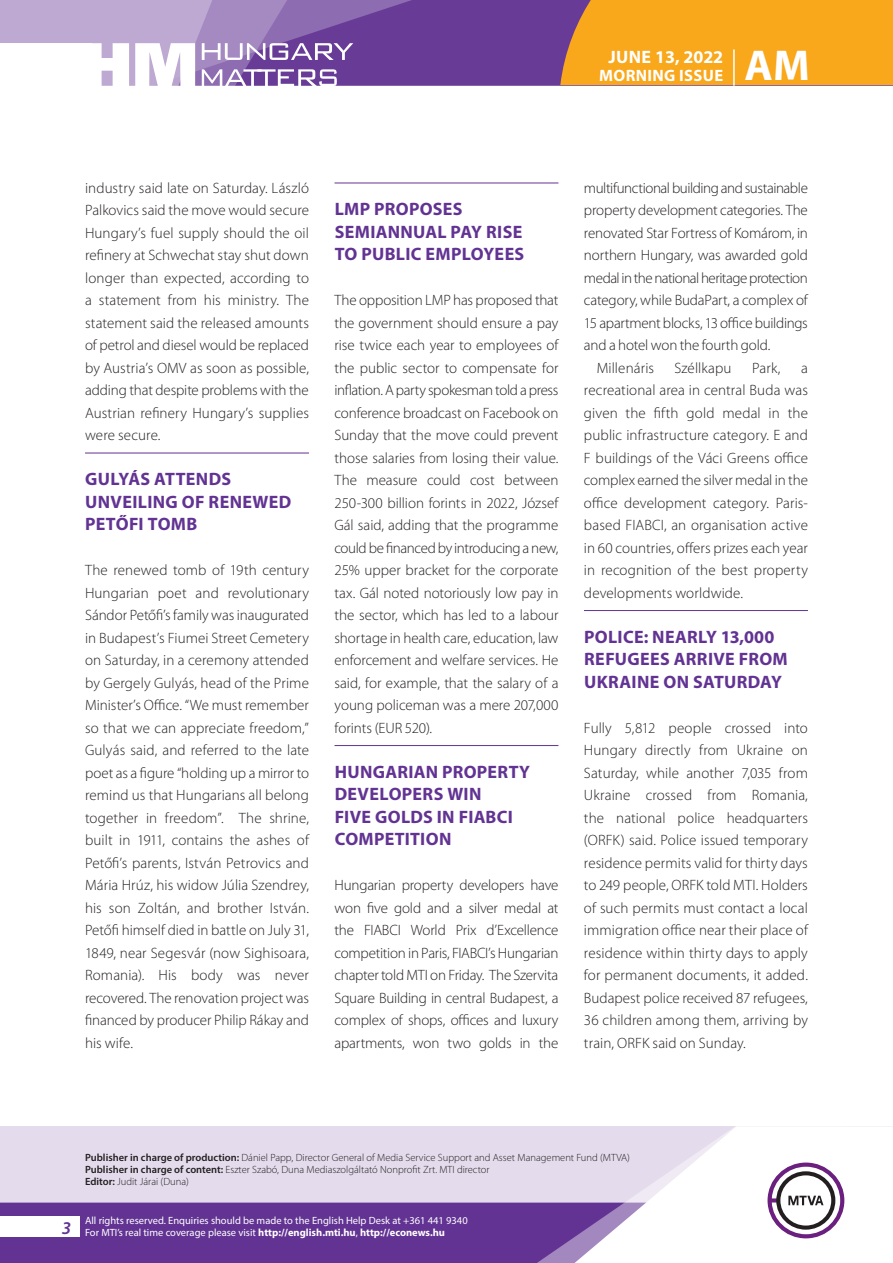
<style>
.page{position:relative;width:893px;height:1263px;background:#fff}
.page>*{position:absolute;margin:0;border:0;box-sizing:border-box;transform-origin:0 0}
.t1{font:700 43.35px "Myriad Pro";color:#fff}
._01_cimsor{font:700 18px/22.5px "Myriad Pro";letter-spacing:.015em;color:#623393}
.t2{font:700 18px "Myriad Pro";color:#fff}
.t3{font:700 16.5px "Myriad Pro";letter-spacing:.02em;color:#fff}
._03_kenyer_szöveg-1{font:300 15px/22.5px "Myriad Pro";letter-spacing:-.005em;color:#231f20;text-align:justify}
._03_kenyer_szöveg-2{font:300 15px/22.5px "Myriad Pro";letter-spacing:.01em;color:#231f20;text-align:justify}
.t4{font:300 10.5px "Myriad Pro";color:#231f20}
.t5{font:10.5px/12px "Myriad Pro";color:#fff}
.s1{font-weight:600}
.s2{font-weight:700}
</style>
<div class="page">
<div style="left:0;top:1126px;width:893px;height:137px;background:#e4dcec"></div>
<div style="left:0;top:1202px;width:506px;height:61px;background:#623393"></div>
<svg style="left:506px;top:1202px;width:69px;height:61px;background:#6b3e99"></svg>
<svg style="left:575px;top:1126px;width:318px;height:137px"></svg>
<div style="left:0;top:1216px;width:79px;height:20px;background:#fff"></div>
<div style="left:0;top:0;width:893px;height:85px;background:#683b97"></div>
<div style="left:560px;top:0;width:333px;height:85px;background:#f9a71b"></div>
<hr style="left:733px;top:49px;width:2px;height:37px;background:#fff">
<svg style="left:0;top:0;width:479px;height:86px"></svg>
<hr style="left:85px;top:453px;width:224px;height:1px;background:#623393">
<hr style="left:334px;top:183px;width:224px;height:1px;background:#623393">
<hr style="left:334px;top:745px;width:224px;height:1px;background:#623393">
<hr style="left:584px;top:610px;width:224px;height:1px;background:#623393">
<p class="t2" style="left:608px;top:45px;width:116px">JUNE 13, 2022</p>
<p class="t3" style="left:599px;top:65px;width:125px">MORNING ISSUE</p>
<h1 class="t1" style="left:745px;top:37px;width:67px">AM</h1>
<p class="_03_kenyer_szöveg-1" style="left:85px;top:176px;width:225px">industry said late on Saturday. László Palkovics said the move would secure Hungary’s fuel supply should the oil refinery at Schwechat stay shut down longer than expected, according to a statement from his ministry. The statement said the released amounts of petrol and diesel would be replaced by Austria’s OMV as soon as possible, adding that despite problems with the Austrian refinery Hungary’s supplies were secure.</p>
<p class="_01_cimsor" style="left:85px;top:467px;width:208px">GULYÁS ATTENDS<br>UNVEILING OF RENEWED<br>PETŐFI TOMB</p>
<p class="_03_kenyer_szöveg-1" style="left:85px;top:559px;width:225px">The renewed tomb of 19th century Hungarian poet and revolutionary Sándor Petőfi’s family was inaugurated in Budapest’s Fiumei Street Cemetery on Saturday, in a ceremony attended by Gergely Gulyás, head of the Prime Minister’s Office. “We must remember so that we can appreciate freedom,” Gulyás said, and referred to the late poet as a figure “holding up a mirror to remind us that Hungarians all belong together in freedom”. The shrine, built in 1911, contains the ashes of Petőfi’s parents, István Petrovics and Mária Hrúz, his widow Júlia Szendrey, his son Zoltán, and brother István.<br>Petőfi himself died in battle on July 31, 1849, near Segesvár (now Sighisoara, Romania). His body was never recovered. The renovation project was financed by producer Philip Rákay and his wife.</p>
<p class="_01_cimsor" style="left:335px;top:197px;width:191px">LMP PROPOSES<br>SEMIANNUAL PAY RISE<br>TO PUBLIC EMPLOYEES</p>
<p class="_03_kenyer_szöveg-1" style="left:334px;top:289px;width:225px">The opposition LMP has proposed that the government should ensure a pay rise twice each year to employees of the public sector to compensate for inflation. A party spokesman told a press conference broadcast on Facebook on Sunday that the move could prevent those salaries from losing their value.<br>The measure could cost between 250-300 billion forints in 2022, József Gál said, adding that the programme could be financed by introducing a new, 25% upper bracket for the corporate tax. Gál noted notoriously low pay in the sector, which has led to a labour shortage in health care, education, law enforcement and welfare services. He said, for example, that the salary of a young policeman was a mere 207,000 forints (EUR 520).</p>
<p class="_01_cimsor" style="left:335px;top:760px;width:197px">HUNGARIAN PROPERTY<br>DEVELOPERS WIN<br>FIVE GOLDS IN FIABCI<br>COMPETITION</p>
<p class="_03_kenyer_szöveg-1" style="left:334px;top:874px;width:225px">Hungarian property developers have won five gold and a silver medal at the FIABCI World Prix d’Excellence competition in Paris, FIABCI’s Hungarian chapter told MTI on Friday. The Szervita Square Building in central Budapest, a complex of shops, offices and luxury apartments, won two golds in the</p>
<p class="_03_kenyer_szöveg-1" style="left:584px;top:176px;width:225px">multifunctional building and sustainable property development categories. The renovated Star Fortress of Komárom, in northern Hungary, was awarded gold medal in the national heritage protection category, while BudaPart, a complex of 15 apartment blocks, 13 office buildings and a hotel won the fourth gold.</p>
<p class="_03_kenyer_szöveg-2" style="left:597px;top:356px;width:59px">Millenáris</p>
<p class="_03_kenyer_szöveg-2" style="left:675px;top:356px;width:58px">Széllkapu</p>
<p class="_03_kenyer_szöveg-2" style="left:752px;top:356px;width:30px">Park,</p>
<p class="_03_kenyer_szöveg-2" style="left:584px;top:356px;width:225px;text-indent:217px">a recreational area in central Buda was given the fifth gold medal in the public infrastructure category. E and F buildings of the Váci Greens office complex earned the silver medal in the office development category. Paris&shy;based FIABCI, an organisation active in 60 countries, offers prizes each year in recognition of the best property developments worldwide.</p>
<p class="_01_cimsor" style="left:584px;top:625px;width:205px">POLICE: NEARLY 13,000<br>REFUGEES ARRIVE FROM<br>UKRAINE ON SATURDAY</p>
<p class="_03_kenyer_szöveg-1" style="left:584px;top:716px;width:225px">Fully 5,812 people crossed into Hungary directly from Ukraine on Saturday, while another 7,035 from Ukraine crossed from Romania, the national police headquarters (ORFK) said. Police issued temporary residence permits valid for thirty days to 249 people, ORFK told MTI. Holders of such permits must contact a local immigration office near their place of residence within thirty days to apply for permanent documents, it added.<br>Budapest police received 87 refugees, 36 children among them, arriving by train, ORFK said on Sunday.</p>
<p class="t4" style="left:85px;top:1151px;width:546px"><span class="s1">Publisher in charge of production:</span> Dániel Papp, Director General of Media Service Support and Asset Management Fund (MTVA)</p>
<p class="t4" style="left:85px;top:1163px;width:406px"><span class="s1">Publisher in charge of content:</span> Eszter Szabó, Duna Mediaszolgáltató Nonprofit Zrt. MTI director</p>
<p class="t4" style="left:85px;top:1175px;width:105px"><span class="s1">Editor:</span> Judit Járai (Duna)</p>
<p class="t5" style="left:62px;top:1214px;width:407px;text-indent:23px">All rights reserved. Enquiries should be made to the English Help Desk at +361 441 9340<br><sup>3</sup> For MTI’s real time coverage please visit <span class="s2">http://english.mti.hu</span>, <span class="s2">http://econews.hu</span></p>
</div>
